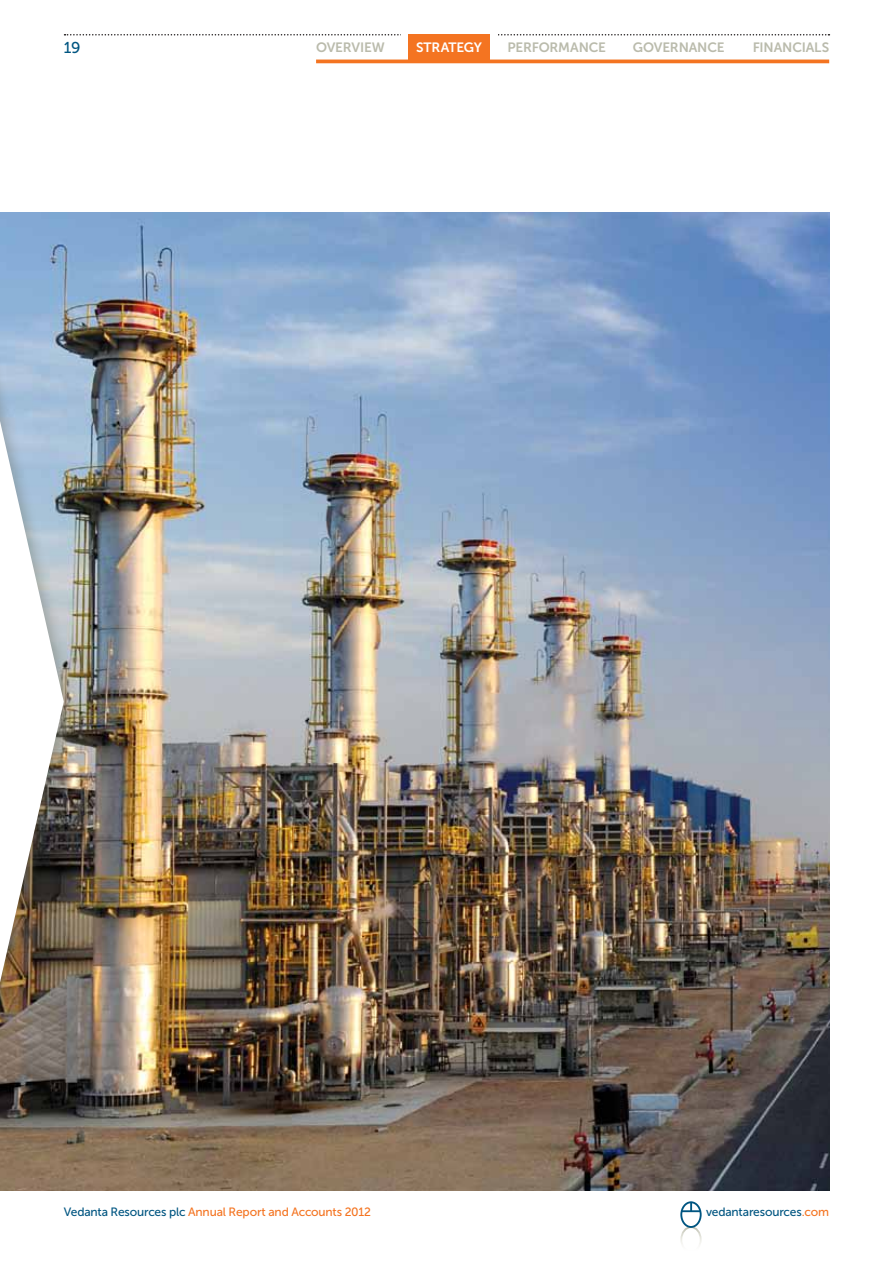
<style>
.page{position:relative;width:893px;height:1263px;background:#fff}
.page>*{position:absolute;margin:0;border:0;box-sizing:border-box;transform-origin:0 0}
.t1{font:15.75px "Museo Sans 500";color:#005581}
.t2{font:13.5px "Museo Sans 700";letter-spacing:-.01em;color:#babbac}
.t3{font:13.5px "Museo Sans 700";letter-spacing:-.01em;color:#fff}
.t4{font:12px "Museo Sans 500";letter-spacing:-.01em;color:#f47421}
.t5{font:12px "Museo Sans 500";letter-spacing:-.01em;color:#005581}
.s1{color:#005581}
.s2{color:#f47421}
</style>
<div class="page">
<img style="left:0;top:213px;width:829px;height:978px">
<div style="left:0;top:227px;width:79px;height:958px;background:#5f604b;opacity:.35"></div>
<svg style="left:0;top:421px;width:64px;height:561px"></svg>
<svg style="left:65px;top:34px;width:764px;height:2px"></svg>
<hr style="left:401px;top:33px;width:97px;height:4px;background:#fff">
<div style="left:408px;top:34px;width:82px;height:28px;background:#f47421"></div>
<hr style="left:316px;top:60px;width:513px;height:3px;background:#f47421">
<div style="left:680px;top:1226px;width:22px;height:27px;border:2px solid #fff;border-radius:50%"></div>
<div style="left:680px;top:1201px;width:22px;height:27px;border:2px solid #005581;border-radius:50%"></div>
<svg style="left:682px;top:1202px;width:18px;height:10px"></svg>
<h1 class="t1" style="left:64px;top:39px;width:18px">19</h1>
<p class="t2" style="left:316px;top:39px;width:70px">OVERVIEW</p>
<p class="t3" style="left:416px;top:39px;width:67px">STRATEGY</p>
<p class="t2" style="left:507px;top:39px;width:100px">PERFORMANCE</p>
<p class="t2" style="left:633px;top:39px;width:93px">GOVERNANCE</p>
<p class="t2" style="left:753px;top:39px;width:78px">FINANCIALS</p>
<p class="t4" style="left:64px;top:1205px;width:309px"><span class="s1">Vedanta Resources plc</span> Annual Report and Accounts 2012</p>
<p class="t5" style="left:706px;top:1205px;width:125px">vedantaresources<span class="s2">.com</span></p>
</div>
